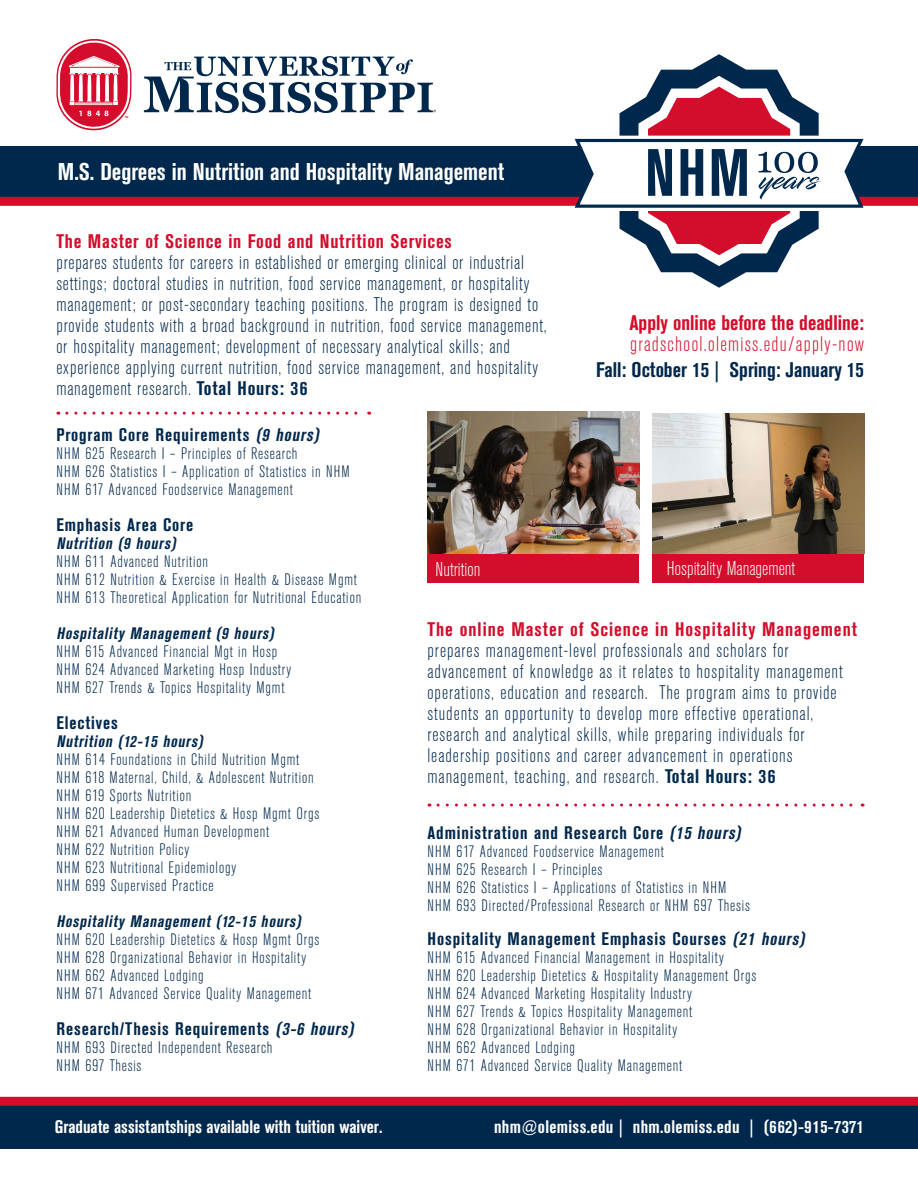
<style>
.page{position:relative;width:918px;height:1188px;background:#fff}
.page>*{position:absolute;margin:0;border:0;box-sizing:border-box;transform-origin:0 0}
.t1{font:700 condensed 24px "Akzidenz Grotesk BE";color:#fff}
.t2{font:300 condensed 21px "Akzidenz Grotesk BE";letter-spacing:.06em;color:#d30d2b}
.t3{font:700 condensed 21px "Akzidenz Grotesk BE";color:#00284c}
.t4{font:700 condensed 21px "Akzidenz Grotesk BE";color:#d30d2b}
.t5{font:300 condensed 19.8px "Akzidenz Grotesk BE";color:#fff}
.t6{font:300 condensed 19.5px/21px "Akzidenz Grotesk BE";letter-spacing:.04em;color:#00284c}
.t7{font:700 condensed 19.5px "Akzidenz Grotesk BE";letter-spacing:.04em;color:#d30d2b}
.t8{font:700 condensed 18px "Akzidenz Grotesk BE";letter-spacing:.05em;color:#00284c}
.t9{font:700 condensed 18px "Akzidenz Grotesk BE";color:#fff}
.t10{font:700 condensed 18px "Akzidenz Grotesk BE";letter-spacing:.02em;color:#fff}
.t11{font:300 condensed 16.5px "Akzidenz Grotesk BE";letter-spacing:.05em;color:#00284c}
.t12{font:italic 700 condensed 16.5px "Akzidenz Grotesk BE";color:#00284c}
.s1{font-weight:700}
.s2{font-style:italic}
.s3{font-weight:700;color:#d30d2b}
</style>
<div class="page">
<div style="left:0;top:146px;width:918px;height:51px;background:#00284c"></div>
<div style="left:0;top:197px;width:918px;height:9px;background:#d30d2b"></div>
<div style="left:0;top:1104px;width:918px;height:45px;background:#00284c"></div>
<svg style="left:56px;top:39px;width:76px;height:91px"></svg>
<svg style="left:144px;top:56px;width:292px;height:57px"></svg>
<div style="left:652px;top:554px;width:212px;height:29px;background:#d30d2b"></div>
<img style="left:428px;top:412px;width:211px;height:142px">
<div style="left:428px;top:554px;width:211px;height:29px;background:#d30d2b"></div>
<div style="left:0;top:1097px;width:918px;height:9px;background:#d30d2b"></div>
<svg style="left:67px;top:412px;width:303px;height:3px"></svg>
<svg style="left:438px;top:804px;width:425px;height:3px"></svg>
<svg style="left:572px;top:54px;width:294px;height:234px"></svg>
<img style="left:652px;top:413px;width:212px;height:141px">
<p class="t1" style="left:58px;top:158px;width:448px">M.S. Degrees in Nutrition and Hospitality Management</p>
<p class="t7" style="left:56px;top:230px;width:397px">The Master of Science in Food and Nutrition Services</p>
<p class="t6" style="left:56px;top:252px;width:492px">prepares students for careers in established or emerging clinical or industrial settings; doctoral studies in nutrition, food service management, or hospitality management; or post-secondary teaching positions. The program is designed to provide students with a broad background in nutrition, food service management, or hospitality management; development of necessary analytical skills; and experience applying current nutrition, food service management, and hospitality management research. <span class="s1">Total Hours: 36</span></p>
<p class="t4" style="left:629px;top:311px;width:236px">Apply online before the deadline:</p>
<p class="t2" style="left:630px;top:333px;width:235px">gradschool.olemiss.edu/apply-now</p>
<p class="t3" style="left:596px;top:358px;width:269px">Fall: October 15 | Spring: January 15</p>
<p class="t8" style="left:56px;top:424px;width:268px">Program Core Requirements <span class="s2">(9 hours)</span></p>
<p class="t11" style="left:56px;top:444px;width:243px">NHM 625 Research I – Principles of Research</p>
<p class="t11" style="left:56px;top:462px;width:295px">NHM 626 Statistics I – Application of Statistics in NHM</p>
<p class="t11" style="left:56px;top:480px;width:238px">NHM 617 Advanced Foodservice Management</p>
<p class="t8" style="left:56px;top:514px;width:138px">Emphasis Area Core</p>
<p class="t12" style="left:56px;top:534px;width:124px">Nutrition (9 hours)</p>
<p class="t11" style="left:56px;top:552px;width:153px">NHM 611 Advanced Nutrition</p>
<p class="t11" style="left:56px;top:570px;width:302px">NHM 612 Nutrition &amp; Exercise in Health &amp; Disease Mgmt</p>
<p class="t11" style="left:56px;top:588px;width:306px">NHM 613 Theoretical Application for Nutritional Education</p>
<p class="t12" style="left:56px;top:624px;width:223px">Hospitality Management (9 hours)</p>
<p class="t11" style="left:56px;top:642px;width:222px">NHM 615 Advanced Financial Mgt in Hosp</p>
<p class="t11" style="left:56px;top:660px;width:236px">NHM 624 Advanced Marketing Hosp Industry</p>
<p class="t11" style="left:56px;top:678px;width:230px">NHM 627 Trends &amp; Topics Hospitality Mgmt</p>
<p class="t8" style="left:56px;top:712px;width:63px">Electives</p>
<p class="t12" style="left:56px;top:732px;width:151px">Nutrition (12-15 hours)</p>
<p class="t11" style="left:56px;top:750px;width:244px">NHM 614 Foundations in Child Nutrition Mgmt</p>
<p class="t11" style="left:56px;top:768px;width:259px">NHM 618 Maternal, Child, &amp; Adolescent Nutrition</p>
<p class="t11" style="left:56px;top:786px;width:137px">NHM 619 Sports Nutrition</p>
<p class="t11" style="left:56px;top:804px;width:264px">NHM 620 Leadership Dietetics &amp; Hosp Mgmt Orgs</p>
<p class="t11" style="left:56px;top:822px;width:214px">NHM 621 Advanced Human Development</p>
<p class="t11" style="left:56px;top:840px;width:134px">NHM 622 Nutrition Policy</p>
<p class="t11" style="left:56px;top:858px;width:181px">NHM 623 Nutritional Epidemiology</p>
<p class="t11" style="left:56px;top:876px;width:159px">NHM 699 Supervised Practice</p>
<p class="t12" style="left:56px;top:912px;width:250px">Hospitality Management (12-15 hours)</p>
<p class="t11" style="left:56px;top:930px;width:264px">NHM 620 Leadership Dietetics &amp; Hosp Mgmt Orgs</p>
<p class="t11" style="left:56px;top:948px;width:251px">NHM 628 Organizational Behavior in Hospitality</p>
<p class="t11" style="left:56px;top:966px;width:149px">NHM 662 Advanced Lodging</p>
<p class="t11" style="left:56px;top:984px;width:256px">NHM 671 Advanced Service Quality Management</p>
<p class="t8" style="left:56px;top:1018px;width:303px">Research/Thesis Requirements <span class="s2">(3-6 hours)</span></p>
<p class="t11" style="left:56px;top:1038px;width:218px">NHM 693 Directed Independent Research</p>
<p class="t11" style="left:56px;top:1056px;width:87px">NHM 697 Thesis</p>
<p class="t9" style="left:55px;top:1117px;width:329px">Graduate assistantships available with tuition waiver.</p>
<p class="t5" style="left:436px;top:558px;width:46px">Nutrition</p>
<p class="t5" style="left:667px;top:558px;width:130px">Hospitality Management</p>
<p class="t6" style="left:428px;top:619px;width:431px"><span class="s3">The online Master of Science in Hospitality Management </span>prepares management-level professionals and scholars for advancement of knowledge as it relates to hospitality management operations, education and research. The program aims to provide students an opportunity to develop more effective operational, research and analytical skills, while preparing individuals for leadership positions and career advancement in operations management, teaching, and research. <span class="s1">Total Hours: 36</span></p>
<p class="t8" style="left:428px;top:823px;width:319px">Administration and Research Core <span class="s2">(15 hours)</span></p>
<p class="t11" style="left:428px;top:843px;width:238px">NHM 617 Advanced Foodservice Management</p>
<p class="t11" style="left:428px;top:861px;width:176px">NHM 625 Research I – Principles</p>
<p class="t11" style="left:428px;top:879px;width:300px">NHM 626 Statistics I – Applications of Statistics in NHM</p>
<p class="t11" style="left:428px;top:897px;width:324px">NHM 693 Directed/Professional Research or NHM 697 Thesis</p>
<p class="t8" style="left:428px;top:929px;width:382px">Hospitality Management Emphasis Courses <span class="s2">(21 hours)</span></p>
<p class="t11" style="left:428px;top:949px;width:298px">NHM 615 Advanced Financial Management in Hospitality</p>
<p class="t11" style="left:428px;top:967px;width:330px">NHM 620 Leadership Dietetics &amp; Hospitality Management Orgs</p>
<p class="t11" style="left:428px;top:985px;width:266px">NHM 624 Advanced Marketing Hospitality Industry</p>
<p class="t11" style="left:428px;top:1003px;width:266px">NHM 627 Trends &amp; Topics Hospitality Management</p>
<p class="t11" style="left:428px;top:1021px;width:251px">NHM 628 Organizational Behavior in Hospitality</p>
<p class="t11" style="left:428px;top:1039px;width:149px">NHM 662 Advanced Lodging</p>
<p class="t11" style="left:428px;top:1057px;width:256px">NHM 671 Advanced Service Quality Management</p>
<p class="t10" style="left:494px;top:1117px;width:371px">nhm@olemiss.edu | nhm.olemiss.edu | (662)-915-7371</p>
</div>
